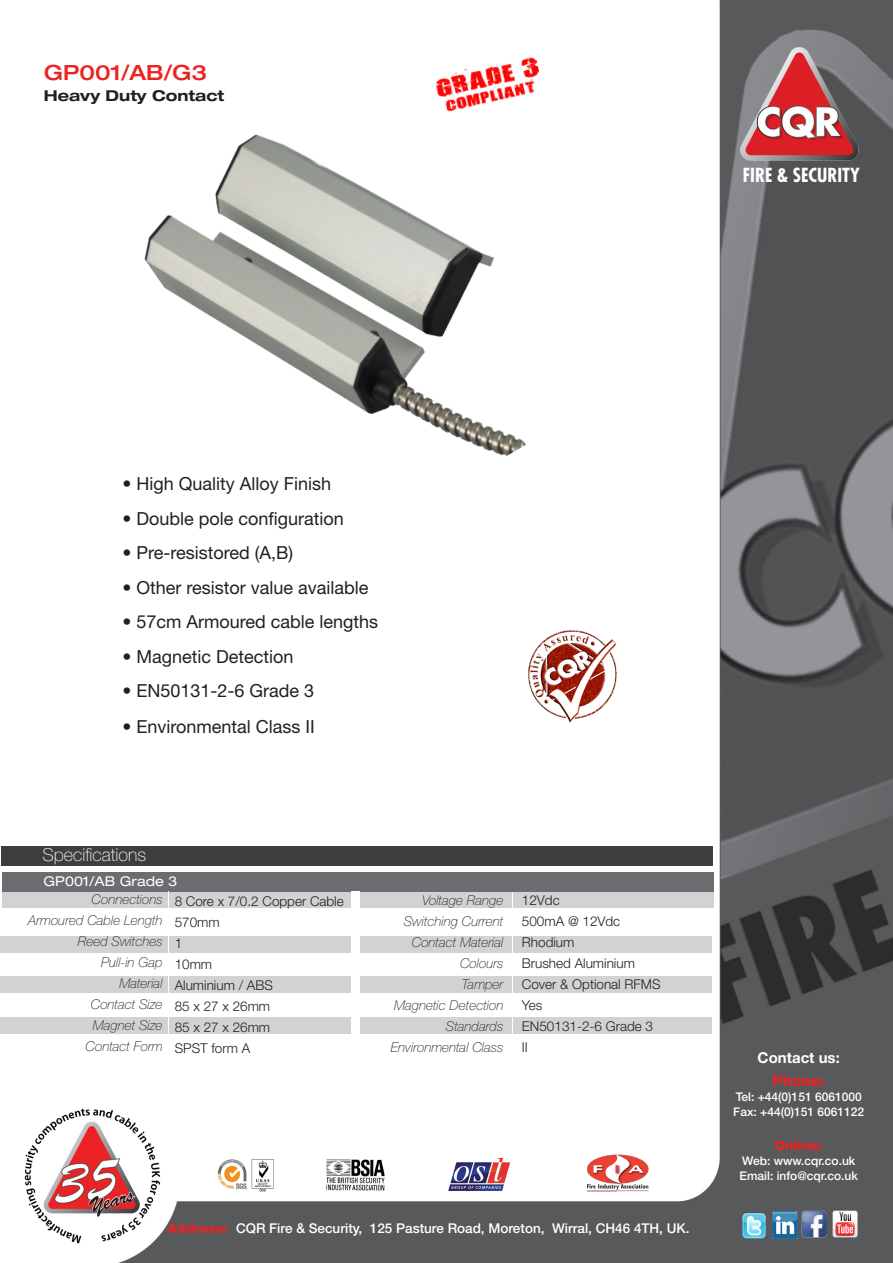
<style>
.page{position:relative;width:893px;height:1263px;background:#fff}
.page>*{position:absolute;margin:0;border:0;box-sizing:border-box;transform-origin:0 0}
.t1{font:500 expanded 21px "Helvetica Neue";color:#ee2123}
.t2{font:700 condensed 18.9px "Futura Std";color:#fff}
.t3{font:18px "Helvetica Neue";color:#231f20}
.t4{font:100 18px "Helvetica Neue";color:#fff}
.t5{font:700 expanded 15px "Helvetica Neue";color:#231f20}
.t6{font:700 15px "Helvetica Neue";color:#fff}
.t7{font:800 15px "Helvetica Neue";color:#ee2123}
.t8{font:italic 100 13.5px "Helvetica Neue";color:#231f20}
.t9{font:300 13.5px "Helvetica Neue";color:#231f20}
.t10{font:500 13.5px "Helvetica Neue";color:#fff}
.t11{font:expanded 13.5px "Helvetica Neue";color:#fff}
.t12{font:800 13.5px "Helvetica Neue";color:#ee2123}
.t13{font:500 12px "Helvetica Neue";color:#fff}
.s1{font-weight:800;color:#ee2123}
</style>
<div class="page">
<img style="left:2px;top:0;width:891px;height:1263px">
<img style="left:729px;top:39px;width:136px;height:129px">
<img style="left:741px;top:1212px;width:25px;height:27px">
<img style="left:772px;top:1212px;width:25px;height:26px">
<img style="left:801px;top:1211px;width:26px;height:26px">
<img style="left:832px;top:1211px;width:25px;height:26px">
<img style="left:447px;top:1156px;width:63px;height:35px">
<img style="left:216px;top:1159px;width:58px;height:33px">
<img style="left:327px;top:1159px;width:58px;height:32px">
<img style="left:586px;top:1152px;width:63px;height:39px">
<img style="left:524px;top:623px;width:101px;height:100px">
<div style="left:0;top:1017px;width:711px;height:17px;background:#d1d2d4"></div>
<div style="left:2px;top:891px;width:711px;height:17px;background:#d1d2d4"></div>
<div style="left:0;top:975px;width:711px;height:17px;background:#d1d2d4"></div>
<div style="left:1px;top:935px;width:711px;height:17px;background:#d1d2d4"></div>
<div style="left:2px;top:872px;width:711px;height:19px;background:#6c6d70"></div>
<div style="left:2px;top:846px;width:711px;height:19px;background:#3e3e3f"></div>
<hr style="left:168px;top:891px;width:1px;height:198px;background:#fff">
<hr style="left:512px;top:892px;width:1px;height:198px;background:#fff">
<div style="left:352px;top:891px;width:8px;height:172px;background:#fff"></div>
<img style="left:432px;top:54px;width:112px;height:47px">
<img style="left:27px;top:101px;width:680px;height:358px">
<p class="t1" style="left:44px;top:60px;width:164px">GP001/AB/G3</p>
<p class="t5" style="left:44px;top:86px;width:182px">Heavy Duty Contact</p>
<p class="t2" style="left:743px;top:163px;width:119px">FIRE &amp; SECURITY</p>
<p class="t3" style="left:122px;top:473px;width:210px">• High Quality Alloy Finish</p>
<p class="t3" style="left:122px;top:508px;width:223px">• Double pole configuration</p>
<p class="t3" style="left:122px;top:542px;width:172px">• Pre-resistored (A,B)</p>
<p class="t3" style="left:122px;top:577px;width:248px">• Other resistor value available</p>
<p class="t3" style="left:122px;top:611px;width:257px">• 57cm Armoured cable lengths</p>
<p class="t3" style="left:122px;top:646px;width:173px">• Magnetic Detection</p>
<p class="t3" style="left:122px;top:680px;width:193px">• EN50131-2-6 Grade 3</p>
<p class="t3" style="left:122px;top:716px;width:194px">• Environmental Class II</p>
<p class="t4" style="left:43px;top:844px;width:105px">Specifications</p>
<p class="t11" style="left:44px;top:873px;width:136px">GP001/AB Grade 3</p>
<p class="t8" style="left:92px;top:891px;width:73px">Connections</p>
<p class="t8" style="left:28px;top:912px;width:136px">Armoured Cable Length</p>
<p class="t8" style="left:78px;top:933px;width:86px">Reed Switches</p>
<p class="t8" style="left:101px;top:954px;width:63px">Pull-in Gap</p>
<p class="t8" style="left:119px;top:975px;width:45px">Material</p>
<p class="t8" style="left:91px;top:996px;width:73px">Contact Size</p>
<p class="t8" style="left:93px;top:1017px;width:71px">Magnet Size</p>
<p class="t8" style="left:86px;top:1038px;width:79px">Contact Form</p>
<p class="t9" style="left:175px;top:893px;width:171px">8 Core x 7/0.2 Copper Cable</p>
<p class="t9" style="left:175px;top:914px;width:47px">570mm</p>
<p class="t9" style="left:175px;top:935px;width:9px">1</p>
<p class="t9" style="left:175px;top:956px;width:39px">10mm</p>
<p class="t9" style="left:175px;top:977px;width:100px">Aluminium / ABS</p>
<p class="t9" style="left:175px;top:998px;width:97px">85 x 27 x 26mm</p>
<p class="t9" style="left:175px;top:1019px;width:97px">85 x 27 x 26mm</p>
<p class="t9" style="left:175px;top:1040px;width:77px">SPST form A</p>
<p class="t8" style="left:422px;top:892px;width:83px">Voltage Range</p>
<p class="t8" style="left:404px;top:913px;width:101px">Switching Current</p>
<p class="t8" style="left:412px;top:934px;width:93px">Contact Material</p>
<p class="t8" style="left:460px;top:955px;width:45px">Colours</p>
<p class="t8" style="left:462px;top:976px;width:43px">Tamper</p>
<p class="t8" style="left:394px;top:997px;width:111px">Magnetic Detection</p>
<p class="t8" style="left:446px;top:1018px;width:59px">Standards</p>
<p class="t8" style="left:391px;top:1039px;width:114px">Environmental Class</p>
<p class="t9" style="left:522px;top:892px;width:39px">12Vdc</p>
<p class="t9" style="left:522px;top:913px;width:100px">500mA @ 12Vdc</p>
<p class="t9" style="left:522px;top:934px;width:54px">Rhodium</p>
<p class="t9" style="left:522px;top:955px;width:114px">Brushed Aluminium</p>
<p class="t9" style="left:522px;top:976px;width:140px">Cover &amp; Optional RFMS</p>
<p class="t9" style="left:522px;top:997px;width:22px">Yes</p>
<p class="t9" style="left:522px;top:1018px;width:133px">EN50131-2-6 Grade 3</p>
<p class="t9" style="left:522px;top:1039px;width:7px">II</p>
<p class="t10" style="left:168px;top:1220px;width:523px"><span class="s1">Address:</span> CQR Fire &amp; Security, 125 Pasture Road, Moreton, Wirral, CH46 4TH, UK.</p>
<p class="t6" style="left:758px;top:1048px;width:84px">Contact us:</p>
<p class="t7" style="left:773px;top:1072px;width:54px">Phone:</p>
<p class="t13" style="left:736px;top:1090px;width:127px">Tel: +44(0)151 6061000</p>
<p class="t13" style="left:733px;top:1105px;width:132px">Fax: +44(0)151 6061122</p>
<p class="t12" style="left:775px;top:1137px;width:50px">Online:</p>
<p class="t13" style="left:742px;top:1153px;width:115px">Web: www.cqr.co.uk</p>
<p class="t13" style="left:740px;top:1168px;width:120px">Email: info@cqr.co.uk</p>
</div>
